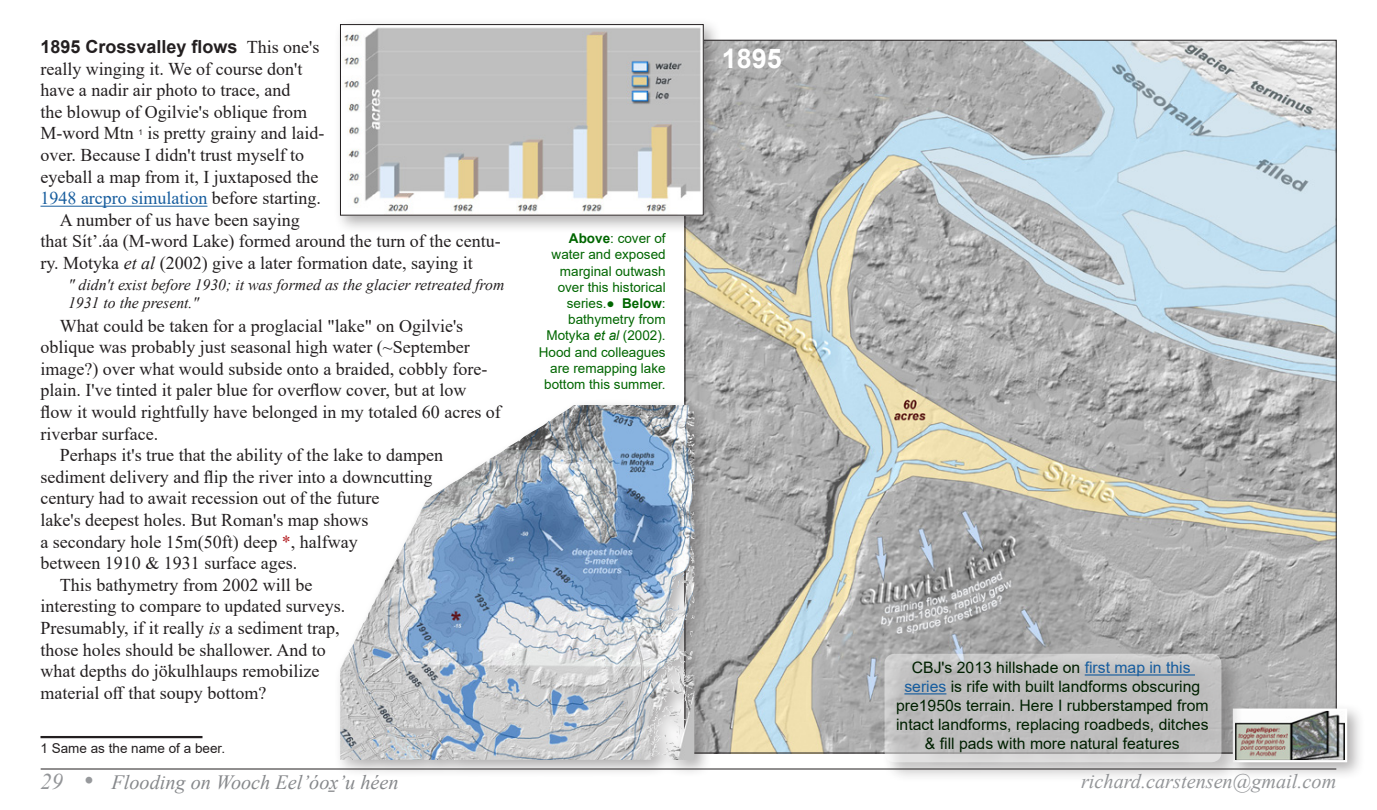
<style>
.page{position:relative;width:1377px;height:810px;background:#fff}
.page>*{position:absolute;margin:0;border:0;box-sizing:border-box;transform-origin:0 0}
.photonumber{font:700 27px "Arial";color:#fff}
.t1{font:italic 20.25px "Times New Roman";color:#86888b}
.t2{font:italic 20.25px "Times New Roman";color:#939598}
.body{font:18px/21.6px "Times New Roman";color:#231f20}
.body_no_indent{font:18px/21.6px "Times New Roman";color:#231f20}
.captiontextbox{font:15.75px/18.9px "Arial";color:#002000;text-align:center}
.quote{font:italic 15.75px/18px "Times New Roman";color:#231f20}
.caption{font:13.5px/16.2px "Arial";color:#060;text-align:right}
.footnote{font:13.5px "Arial";color:#231f20}
.body_no_indent-2{font:7.88px "Arial";color:#231f20}
.s1{font-family:"Arial";font-weight:700}
.s2{color:#175d9e}
.s3{font-style:italic}
.s4{color:#b21b1f}
.s5{font-weight:700}
.s6{font-size:22.5px;color:#939598}
.s7{font-size:27px;color:#97999c}
</style>
<div class="page">
<hr style="left:41px;top:769px;width:1295px;height:1px;background:#231f20">
<img style="left:687px;top:42px;width:647px;height:709px">
<div style="left:1226px;top:702px;width:140px;height:79px;background:#231f20;opacity:.35"></div>
<img style="left:1243px;top:712px;width:101px;height:47px">
<div style="left:1233px;top:709px;width:114px;height:53px;border:2px solid #fff"></div>
<div style="left:334px;top:18px;width:388px;height:215px;background:#231f20;opacity:.35"></div>
<img style="left:342px;top:26px;width:360px;height:187px">
<div style="left:340px;top:24px;width:364px;height:191px;border:1px solid #231f20"></div>
<div style="left:334px;top:399px;width:378px;height:379px;background:#231f20;opacity:.35"></div>
<img style="left:340px;top:405px;width:347px;height:355px">
<hr style="left:40px;top:206px;width:167px;height:1px;background:#175d9e">
<hr style="left:40px;top:736px;width:162px;height:2px;background:#231f20">
<div style="left:882px;top:651px;width:361px;height:132px;background:#231f20;opacity:.55"></div>
<svg style="left:885px;top:654px;width:336px;height:108px;background:#c1c0c0"></svg>
<hr style="left:1085px;top:674px;width:110px;height:2px;background:#175d9e">
<hr style="left:904px;top:693px;width:42px;height:1px;background:#175d9e">
<p class="body_no_indent" style="left:40px;top:36px;width:281px"><span class="s1">1895 Crossvalley flows</span> This one's really winging it. We of course don't have a nadir air photo to trace, and<br>the blowup of Ogilvie's oblique from<br>M-word Mtn</p>
<p class="body_no_indent" style="left:40px;top:122px;width:285px;text-indent:107px">is pretty grainy and laid&shy;over. Because I didn't trust myself to eyeball a map from it, I juxtaposed the <span class="s2">1948 arcpro simulation</span> before starting.</p>
<p class="body" style="left:40px;top:208px;width:462px;text-indent:19px">A number of us have been saying<br>that Sít’.áa (M-word Lake) formed around the turn of the centu&shy;ry. Motyka <span class="s3">et al</span> (2002) give a later formation date, saying it</p>
<p class="quote" style="left:68px;top:276px;width:438px">" didn't exist before 1930; it was formed as the glacier retreated from<br>1931 to the present."</p>
<p class="body" style="left:40px;top:314px;width:462px;text-indent:19px">What could be taken for a proglacial "lake" on Ogilvie's oblique was probably just seasonal high water (~September image?) over what would subside onto a braided, cobbly fore&shy;plain. I've tinted it paler blue for overflow cover, but at low flow it would rightfully have belonged in my totaled 60 acres of riverbar surface.</p>
<p class="body" style="left:40px;top:444px;width:404px;text-indent:19px">Perhaps it's true that the ability of the lake to dampen sediment delivery and flip the river into a downcutting century had to await recession out of the future<br>lake's deepest holes. But Roman's map shows<br>a secondary hole 15m(50ft) deep <span class="s4">*</span>, halfway<br>between 1910 &amp; 1931 surface ages.</p>
<p class="body" style="left:40px;top:573px;width:306px;text-indent:19px">This bathymetry from 2002 will be interesting to compare to updated surveys.<br>Presumably, if it really <span class="s3">is</span> a sediment trap, those holes should be shallower. And to what depths do jökulhlaups remobilize material off that soupy bottom?</p>
<p class="body_no_indent-2" style="left:138px;top:127px;width:6px">1</p>
<p class="footnote" style="left:40px;top:739px;width:186px">1 Same as the name of a beer.</p>
<p class="caption" style="left:539px;top:230px;width:128px"><span class="s5">Above</span>: cover of water and exposed marginal outwash over this historical series.● <span class="s5">Below</span>: bathymetry from<br>Motyka <span class="s3">et al</span> (2002).<br>Hood and colleagues are remapping lake bottom this summer.</p>
<p class="photonumber" style="left:722px;top:40px;width:62px">1895</p>
<p class="captiontextbox" style="left:896px;top:658px;width:314px">CBJ's 2013 hillshade on <span class="s2">first map in this series</span> is rife with built landforms obscuring pre1950s terrain. Here I rubberstamped from intact landforms, replacing roadbeds, ditches &amp; fill pads with more natural features</p>
<p class="t1" style="left:41px;top:768px;width:359px"><span class="s6">29</span> <span class="s7">•</span> Flooding on Wooch Eelʼóox̱ʼu héen</p>
<p class="t2" style="left:1081px;top:768px;width:257px">richard.carstensen@gmail.com</p>
</div>
